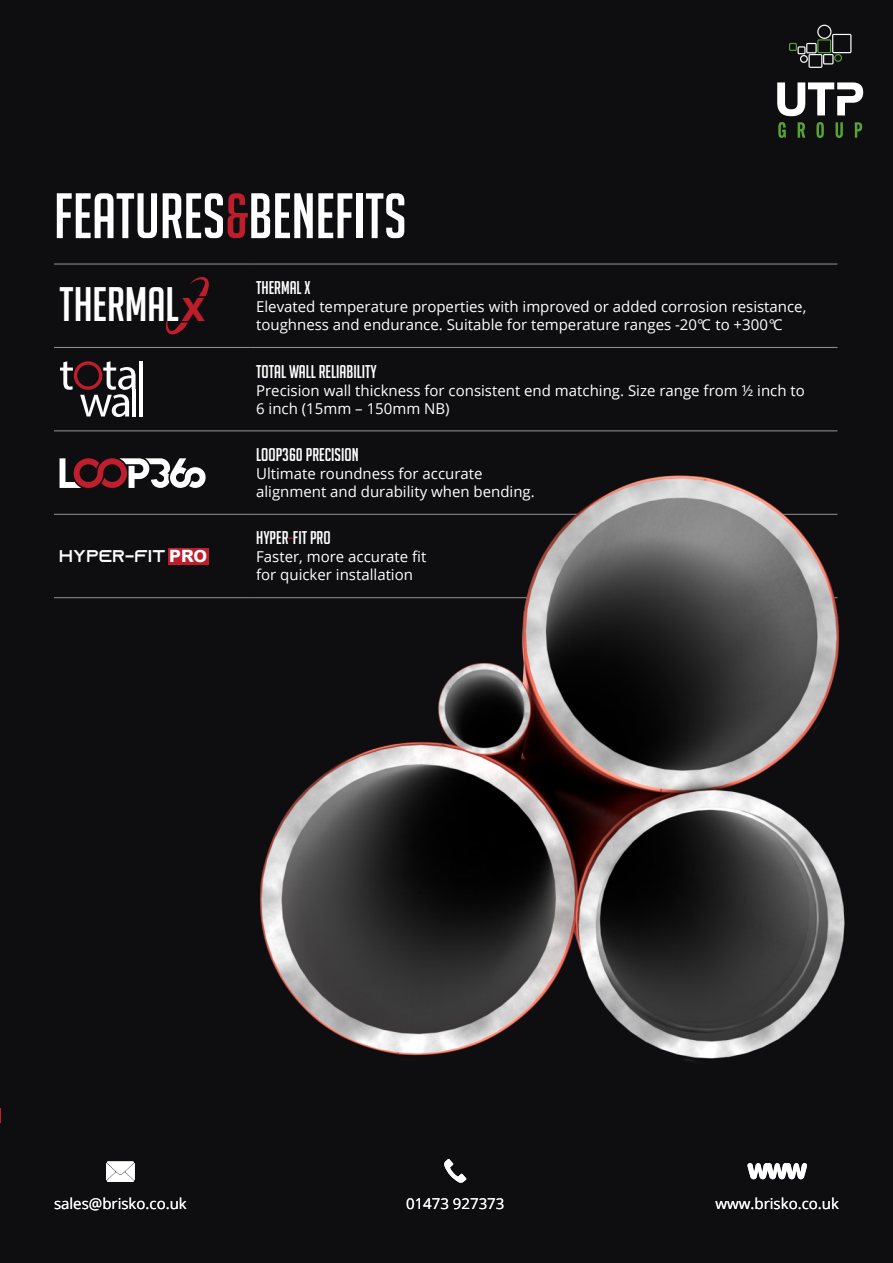
<style>
.page{position:relative;width:893px;height:1263px;background:#0e0e10}
.page>*{position:absolute;margin:0;border:0;box-sizing:border-box;transform-origin:0 0}
.t1{font:62.55px "Big Noodle Titling";color:#fff}
.t2{font:47.25px "Big Noodle Titling";color:#fff}
.t3{font:18px "Big Noodle Titling";color:#fff}
.t4{font:16.95px "Azonix";color:#fff}
.t5{font:15px/18px "Open Sans";color:#fff}
.s1{color:#be1d2c}
.s2{font-family:"Aria";font-weight:800;font-size:32.1px;color:#be1d2c}
.s3{font-family:"Aria";font-weight:800}
</style>
<div class="page">
<hr style="left:54px;top:264px;width:196px;height:1px;background:#939598">
<hr style="left:250px;top:264px;width:587px;height:1px;background:#939598">
<hr style="left:54px;top:347px;width:196px;height:1px;background:#939598">
<hr style="left:250px;top:347px;width:587px;height:1px;background:#939598">
<hr style="left:54px;top:430px;width:196px;height:1px;background:#939598">
<hr style="left:54px;top:514px;width:196px;height:1px;background:#939598">
<hr style="left:54px;top:597px;width:196px;height:1px;background:#939598">
<svg style="left:165px;top:316px;width:23px;height:19px"></svg>
<svg style="left:189px;top:277px;width:20px;height:19px"></svg>
<hr style="left:139px;top:361px;width:4px;height:28px;background:#fff">
<hr style="left:139px;top:389px;width:4px;height:27px;background:#fff">
<svg style="left:60px;top:361px;width:76px;height:56px"></svg>
<svg style="left:60px;top:458px;width:58px;height:30px"></svg>
<svg style="left:0;top:1108px;width:1px;height:15px"></svg>
<svg style="left:789px;top:25px;width:62px;height:43px"></svg>
<svg style="left:777px;top:82px;width:86px;height:34px"></svg>
<svg style="left:778px;top:122px;width:8px;height:16px"></svg>
<svg style="left:798px;top:122px;width:7px;height:16px"></svg>
<svg style="left:816px;top:122px;width:8px;height:16px"></svg>
<svg style="left:835px;top:122px;width:8px;height:16px"></svg>
<svg style="left:855px;top:122px;width:7px;height:16px"></svg>
<img style="left:118px;top:430px;width:727px;height:631px">
<svg style="left:747px;top:1163px;width:60px;height:16px"></svg>
<svg style="left:444px;top:1159px;width:22px;height:24px"></svg>
<svg style="left:106px;top:1161px;width:29px;height:21px"></svg>
<p class="t1" style="left:54px;top:182px;width:354px">FEATURES<span class="s1">&amp;</span>BENEFITS</p>
<h2 class="t2" style="left:60px;top:278px;width:147px">THERMAL<span class="s2">X</span></h2>
<p class="t3" style="left:256px;top:278px;width:56px">THERMAL X</p>
<p class="t5" style="left:256px;top:297px;width:552px">Elevated temperature properties with improved or added corrosion resistance, toughness and endurance. Suitable for temperature ranges -20°C to +300 °C</p>
<p class="t3" style="left:256px;top:361px;width:122px">TOTAL WALL RELIABILITY</p>
<p class="t5" style="left:256px;top:381px;width:550px">Precision wall thickness for consistent end matching. Size range from ½ inch to<br>6 inch (15mm – 150mm NB)</p>
<p class="t3" style="left:256px;top:445px;width:104px">LOOP360 PRECISION</p>
<p class="t5" style="left:256px;top:464px;width:228px">Ultimate roundness for accurate</p>
<p class="t5" style="left:256px;top:482px;width:280px">alignment and durability when bending.</p>
<p class="t4" style="left:59px;top:549px;width:150px">Hyper-fit <span class="s3">PRO</span></p>
<p class="t3" style="left:256px;top:528px;width:76px">HYPER<span class="s1">-</span>FIT PRO</p>
<p class="t5" style="left:256px;top:548px;width:172px">Faster, more accurate fit</p>
<p class="t5" style="left:256px;top:566px;width:158px">for quicker installation</p>
<p class="t5" style="left:54px;top:1194px;width:134px">sales@brisko.co.uk</p>
<p class="t5" style="left:406px;top:1194px;width:100px">01473 927373</p>
<p class="t5" style="left:715px;top:1194px;width:125px">www.brisko.co.uk</p>
</div>
